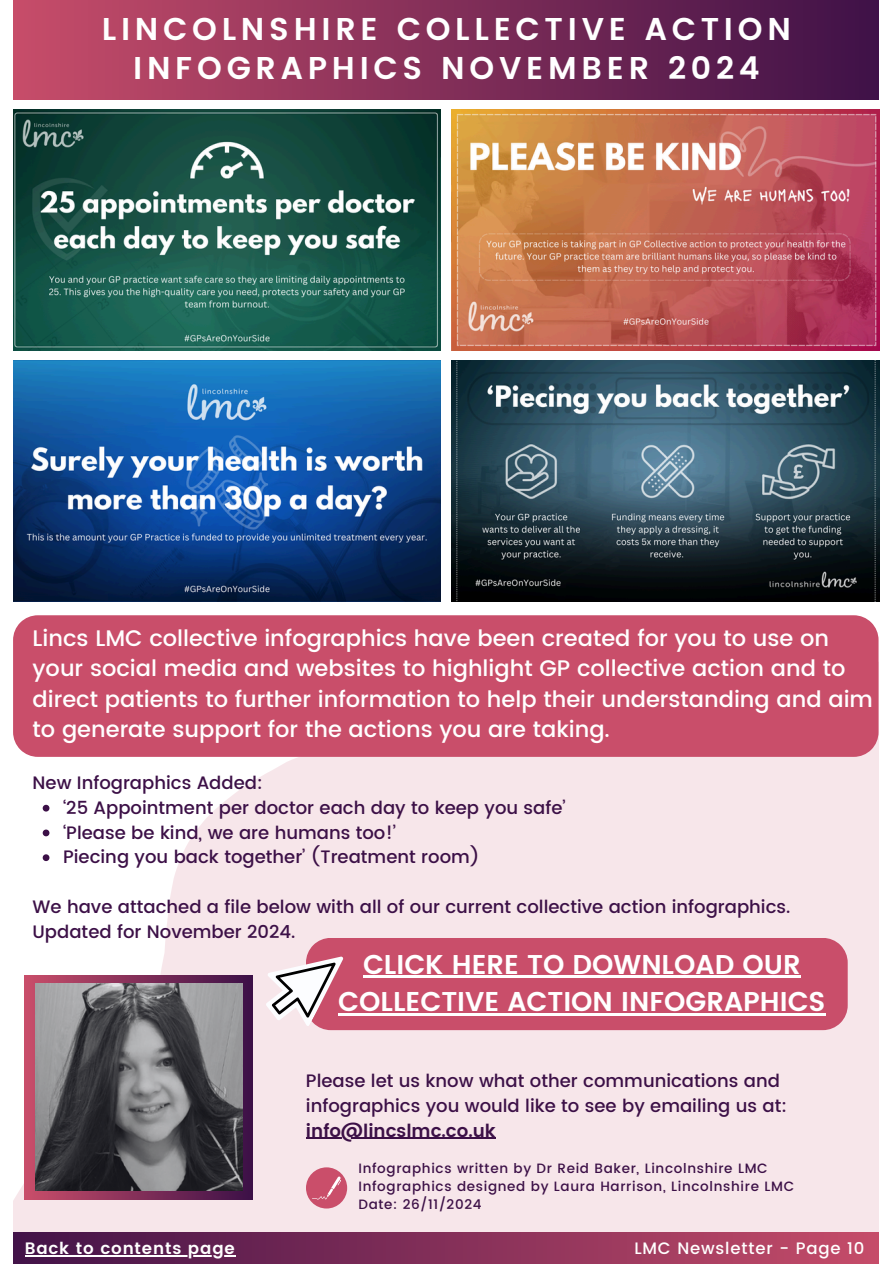
<style>
.page{position:relative;width:894px;height:1264px;background:#fff}
.page>*{position:absolute;margin:0;border:0;box-sizing:border-box;transform-origin:0 0}
.t1{font:600 31.5px/39.3px "Poppins";letter-spacing:.15em;color:#fff;text-align:center}
.t2{font:600 27.15px/37.2px "Poppins";color:#fff;text-align:center}
.t3{font:500 22.5px/30.3px "Poppins";color:#fff}
.t4{font:500 18px/24.8px "Poppins";color:#3c1047}
.t5{font:600 18px "Poppins";color:#3c1047}
.t6{font:500 16.5px "Poppins";letter-spacing:.05em;color:#fff}
.t7{font:600 16.5px "Poppins";letter-spacing:.05em;color:#fff}
.t8{font:500 13.5px "Poppins";letter-spacing:.05em;color:#3c1047}
</style>
<div class="page">
<div style="left:0;top:0;width:893px;height:100px;background:linear-gradient(to right,#c94e6a,#3c1047)"></div>
<svg style="left:13px;top:651px;width:866px;height:581px;background:#f7e8ec"></svg>
<div style="left:0;top:1232px;width:893px;height:31px;background:linear-gradient(to right,#491e51,#c44866)"></div>
<div style="left:879px;top:0;width:14px;height:1263px;background:#fff"></div>
<div style="left:0;top:0;width:13px;height:1263px;background:#fff"></div>
<div style="left:306px;top:1167px;width:41px;height:41px;background:#ca4e6a;border-radius:50%"></div>
<svg style="left:312px;top:1176px;width:29px;height:23px"></svg>
<div style="left:25px;top:975px;width:227px;height:224px;background:linear-gradient(to right,#c94e6a,#3c1047)"></div>
<img style="left:35px;top:983px;width:207px;height:207px">
<img style="left:13px;top:110px;width:428px;height:241px">
<div style="left:347px;top:937px;width:500px;height:93px;background:#c94e6a"></div>
<div style="left:13px;top:615px;width:865px;height:142px;background:#c94e6a"></div>
<svg style="left:250px;top:928px;width:97px;height:107px"></svg>
<img style="left:451px;top:110px;width:428px;height:241px">
<img style="left:13px;top:360px;width:428px;height:241px">
<img style="left:451px;top:360px;width:428px;height:241px">
<hr style="left:25px;top:1255px;width:211px;height:1px;background:#fff">
<svg style="left:43px;top:804px;width:6px;height:7px"></svg>
<svg style="left:43px;top:829px;width:6px;height:7px"></svg>
<svg style="left:43px;top:854px;width:6px;height:7px"></svg>
<hr style="left:363px;top:975px;width:437px;height:3px;background:#fff">
<hr style="left:338px;top:1012px;width:487px;height:3px;background:#fff">
<hr style="left:306px;top:1137px;width:189px;height:1px;background:#3c1047">
<h4 class="t1" style="left:102px;top:9px;width:690px">LINCOLNSHIRE COLLECTIVE ACTION<br>INFOGRAPHICS NOVEMBER 2024</h4>
<p class="t3" style="left:33px;top:623px;width:841px">Lincs LMC collective infographics have been created for you to use on your social media and websites to highlight GP collective action and to direct patients to further information to help their understanding and aim to generate support for the actions you are taking.</p>
<p class="t4" style="left:33px;top:770px;width:231px">New Infographics Added:</p>
<p class="t4" style="left:63px;top:795px;width:504px">‘25 Appointment per doctor each day to keep you safe’</p>
<h5 class="t4" style="left:63px;top:820px;width:334px">‘Please be kind, we are humans too!’</h5>
<h4 class="t4" style="left:63px;top:844px;width:418px">Piecing you back together’ (Treatment room)</h4>
<p class="t4" style="left:33px;top:894px;width:759px">We have attached a file below with all of our current collective action infographics.<br>Updated for November 2024.</p>
<h4 class="t2" style="left:338px;top:945px;width:488px">CLICK HERE TO DOWNLOAD OUR<br>COLLECTIVE ACTION INFOGRAPHICS</h4>
<p class="t4" style="left:306px;top:1068px;width:482px">Please let us know what other communications and infographics you would like to see by emailing us at:</p>
<p class="t5" style="left:306px;top:1119px;width:191px">info@lincslmc.co.uk</p>
<h2 class="t8" style="left:358px;top:1160px;width:410px">Infographics written by Dr Reid Baker, Lincolnshire LMC</h2>
<p class="t8" style="left:358px;top:1178px;width:437px">Infographics designed by Laura Harrison, Lincolnshire LMC</p>
<p class="t8" style="left:358px;top:1196px;width:125px">Date: 26/11/2024</p>
<p class="t7" style="left:25px;top:1238px;width:211px">Back to contents page</p>
<h3 class="t6" style="left:634px;top:1238px;width:231px">LMC Newsletter - Page 10</h3>
</div>
